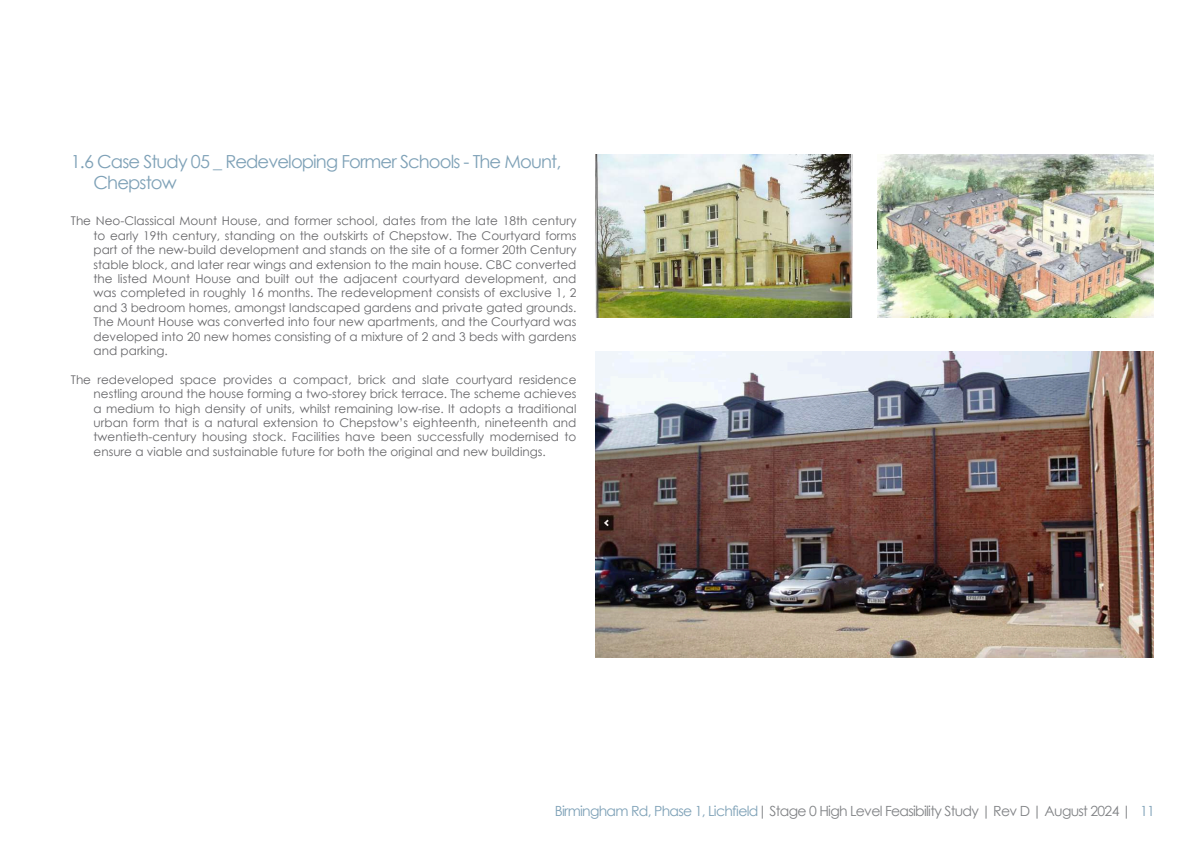
<style>
.page{position:relative;width:1191px;height:842px;background:#fff}
.page>*{position:absolute;margin:0;border:0;box-sizing:border-box;transform-origin:0 0}
.t1{font:18px/21.6px "Century Gothic";letter-spacing:-.05em;color:#7ea1b7}
.t2{font:14px "Century Gothic";letter-spacing:-.05em;color:#808285}
.t3{font:12px/14.4px "Century Gothic";color:#67676a;text-align:justify}
.s1{color:#7ea1b7}
</style>
<div class="page">
<img style="left:877px;top:154px;width:276px;height:163px">
<img style="left:595px;top:352px;width:558px;height:306px">
<img style="left:595px;top:154px;width:257px;height:163px">
<h1 class="t1" style="left:94px;top:150px;width:469px;text-indent:-23px">1.6 Case Study 05 _ Redeveloping Former Schools - The Mount,<br>Chepstow</h1>
<p class="t3" style="left:94px;top:214px;width:484px;text-indent:-23px">The Neo-Classical Mount House, and former school, dates from the late 18th century to early 19th century, standing on the outskirts of Chepstow. The Courtyard forms part of the new-build development and stands on the site of a former 20th Century stable block, and later rear wings and extension to the main house. CBC converted the listed Mount House and built out the adjacent courtyard development, and was completed in roughly 16 months. The redevelopment consists of exclusive 1, 2 and 3 bedroom homes, amongst landscaped gardens and private gated grounds.<br>The Mount House was converted into four new apartments, and the Courtyard was developed into 20 new homes consisting of a mixture of 2 and 3 beds with gardens and parking.</p>
<p class="t3" style="left:94px;top:372px;width:484px;text-indent:-23px">The redeveloped space provides a compact, brick and slate courtyard residence nestling around the house forming a two-storey brick terrace. The scheme achieves a medium to high density of units, whilst remaining low-rise. It adopts a traditional urban form that is a natural extension to Chepstow’s eighteenth, nineteenth and twentieth-century housing stock. Facilities have been successfully modernised to ensure a viable and sustainable future for both the original and new buildings.</p>
<p class="t2" style="left:555px;top:802px;width:602px"><span class="s1">Birmingham Rd, Phase 1, Lichfield</span>| Stage 0 High Level Feasibility Study | Rev D | August 2024 | <span class="s1">11</span></p>
</div>
